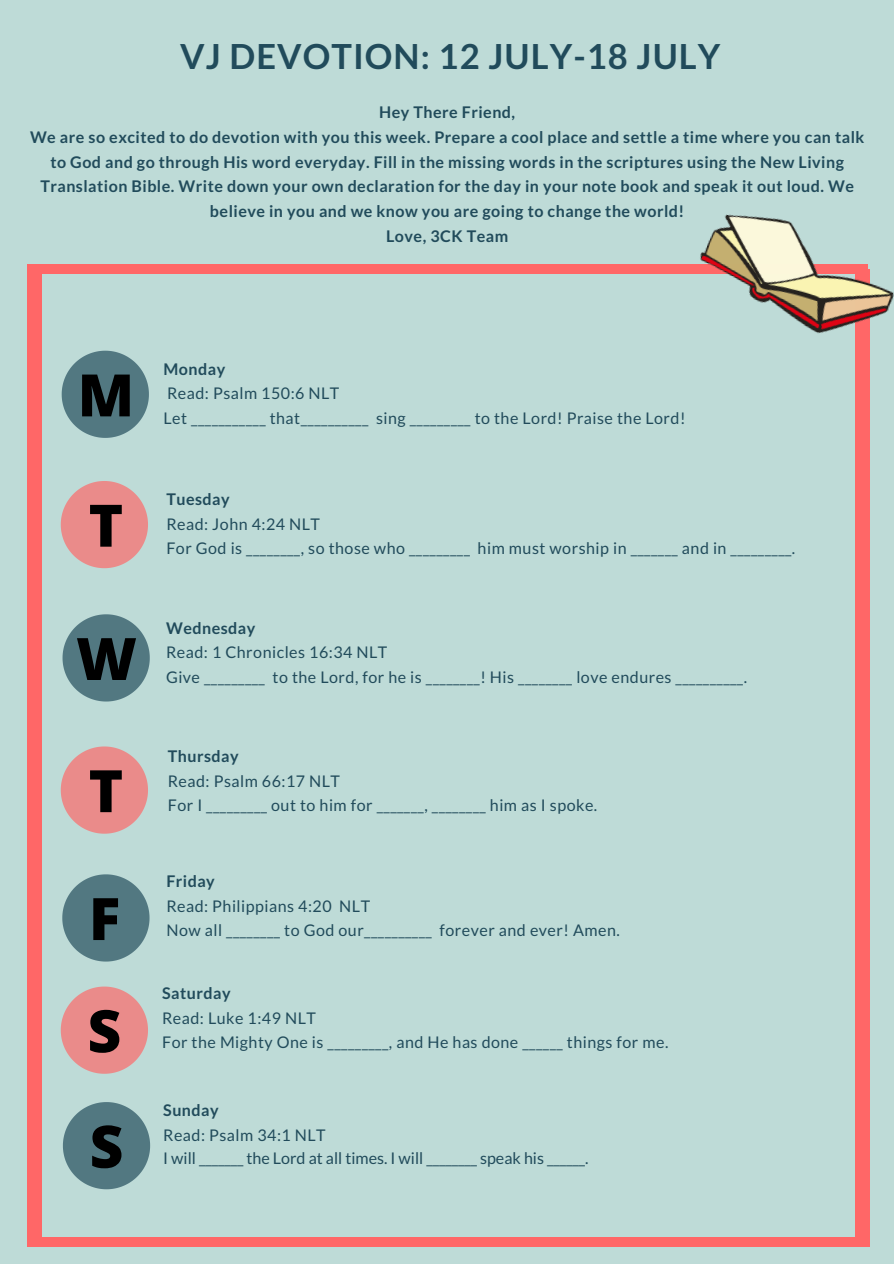
<style>
.page{position:relative;width:894px;height:1264px;background:#fff}
.page>*{position:absolute;margin:0;border:0;box-sizing:border-box;transform-origin:0 0}
.t1{font:800 58.5px "Open Sans";color:#000}
.t2{font:700 34.5px "Lato";letter-spacing:.03em;color:#214b5b}
.t3{font:16.05px "Lato";letter-spacing:.03em;color:#214b5b}
.t4{font:700 16.05px/24.6px "Lato";letter-spacing:.03em;color:#214b5b;text-align:center}
.t5{font:16.05px "Lato";color:#214b5b}
</style>
<div class="page">
<div style="left:0;top:0;width:893px;height:1263px;background:#bedbd7"></div>
<div style="left:36px;top:1237px;width:828px;height:9px;background:#ff6767"></div>
<div style="left:28px;top:265px;width:840px;height:9px;background:#ff6767"></div>
<div style="left:855px;top:269px;width:13px;height:977px;background:#ff6767"></div>
<div style="left:27px;top:273px;width:14px;height:973px;background:#ff6767"></div>
<img style="left:681px;top:214px;width:212px;height:141px">
<svg style="left:62px;top:351px;width:87px;height:87px"></svg>
<svg style="left:61px;top:481px;width:87px;height:87px"></svg>
<svg style="left:61px;top:746px;width:87px;height:87px"></svg>
<svg style="left:62px;top:874px;width:87px;height:87px"></svg>
<svg style="left:61px;top:986px;width:87px;height:87px"></svg>
<svg style="left:62px;top:614px;width:88px;height:87px"></svg>
<svg style="left:63px;top:1102px;width:87px;height:87px"></svg>
<p class="t2" style="left:180px;top:35px;width:541px">VJ DEVOTION: 12 JULY-18 JULY</p>
<p class="t4" style="left:379px;top:100px;width:137px">Hey There Friend,</p>
<p class="t4" style="left:30px;top:124px;width:835px">We are so excited to do devotion with you this week. Prepare a cool place and settle a time where you can talk to God and go through His word everyday. Fill in the missing words in the scriptures using the New Living Translation Bible. Write down your own declaration for the day in your note book and speak it out loud. We believe in you and we know you are going to change the world!</p>
<p class="t4" style="left:386px;top:223px;width:123px">Love, 3CK Team</p>
<p class="t1" style="left:78px;top:354px;width:58px">M</p>
<p class="t4" style="left:163px;top:356px;width:63px">Monday</p>
<p class="t3" style="left:167px;top:383px;width:174px">Read: Psalm 150:6 NLT</p>
<p class="t3" style="left:163px;top:408px;width:523px">Let ___________ that__________ sing _________ to the Lord! Praise the Lord!</p>
<p class="t1" style="left:89px;top:484px;width:36px">T</p>
<p class="t1" style="left:76px;top:617px;width:62px">W</p>
<p class="t1" style="left:89px;top:749px;width:36px">T</p>
<p class="t1" style="left:89px;top:877px;width:33px">F</p>
<p class="t1" style="left:87px;top:989px;width:35px">S</p>
<p class="t1" style="left:90px;top:1105px;width:35px">S</p>
<p class="t4" style="left:166px;top:486px;width:65px">Tuesday</p>
<p class="t3" style="left:166px;top:513px;width:155px">Read: John 4:24 NLT</p>
<p class="t3" style="left:166px;top:538px;width:630px">For God is ________, so those who _________ him must worship in _______ and in _________.</p>
<p class="t4" style="left:166px;top:615px;width:91px">Wednesday</p>
<p class="t3" style="left:166px;top:642px;width:223px">Read: 1 Chronicles 16:34 NLT</p>
<p class="t3" style="left:166px;top:667px;width:582px">Give _________ to the Lord, for he is ________! His ________ love endures __________.</p>
<p class="t4" style="left:168px;top:743px;width:72px">Thursday</p>
<p class="t3" style="left:168px;top:770px;width:174px">Read: Psalm 66:17 NLT</p>
<p class="t3" style="left:168px;top:795px;width:431px">For I _________ out to him for _______, ________ him as I spoke.</p>
<p class="t4" style="left:166px;top:868px;width:50px">Friday</p>
<p class="t3" style="left:166px;top:895px;width:205px">Read: Philippians 4:20 NLT</p>
<p class="t3" style="left:166px;top:920px;width:455px">Now all ________ to God our__________ forever and ever! Amen.</p>
<p class="t4" style="left:162px;top:980px;width:70px">Saturday</p>
<p class="t3" style="left:162px;top:1007px;width:155px">Read: Luke 1:49 NLT</p>
<p class="t3" style="left:162px;top:1032px;width:507px">For the Mighty One is _________, and He has done ______ things for me.</p>
<p class="t4" style="left:163px;top:1097px;width:57px">Sunday</p>
<p class="t3" style="left:163px;top:1124px;width:164px">Read: Psalm 34:1 NLT</p>
<p class="t5" style="left:163px;top:1148px;width:426px">I will _______ the Lord at all times. I will ________ speak his ______.</p>
</div>
